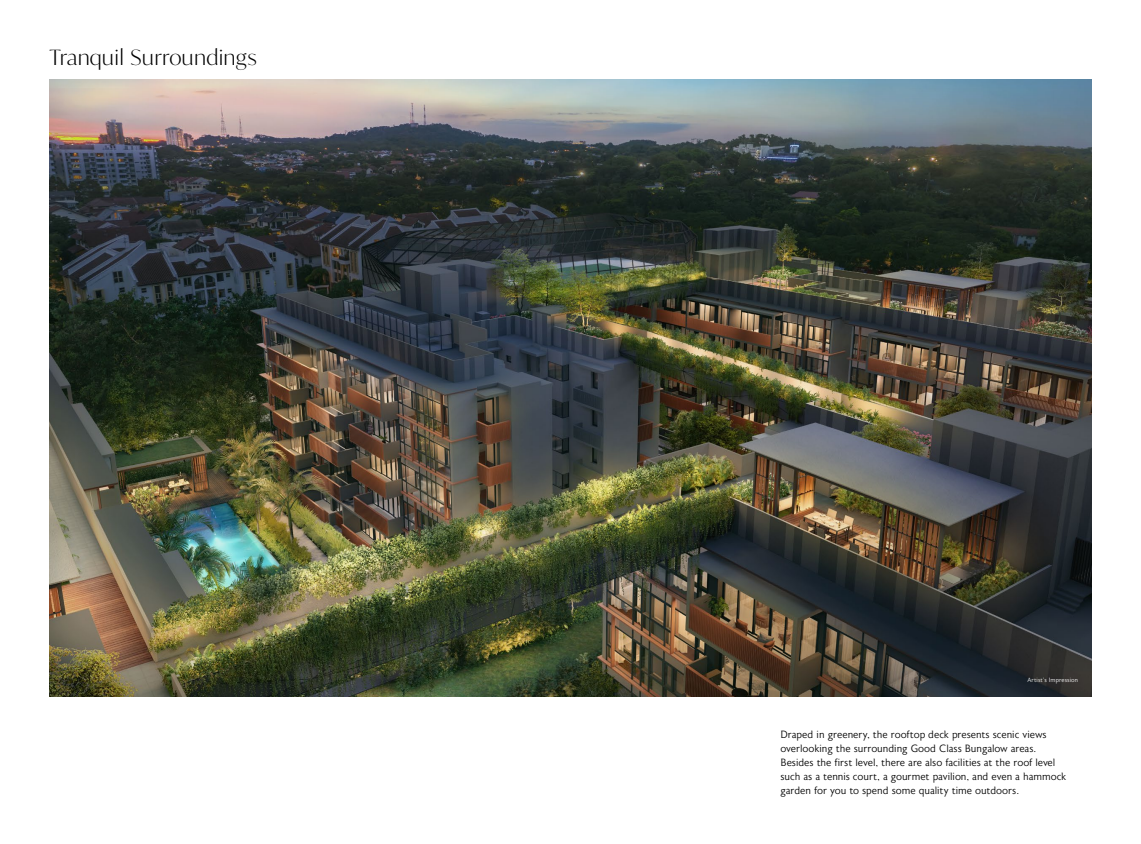
<style>
.page{position:relative;width:1141px;height:844px;background:#fff}
.page>*{position:absolute;margin:0;border:0;box-sizing:border-box;transform-origin:0 0}
.t1{font:300 21px "Ivy Mode";letter-spacing:.03em;color:#000}
.t2{font:300 10.5px/14px "Astoria";letter-spacing:-.015em;color:#000}
.t3{font:300 6.12px "Astoria";letter-spacing:.01em;color:#fff}
</style>
<div class="page">
<img style="left:50px;top:80px;width:1041px;height:616px">
<h1 class="t1" style="left:50px;top:43px;width:208px">Tranquil Surroundings</h1>
<p class="t3" style="left:1027px;top:676px;width:52px">Artist’s Impression</p>
<p class="t2" style="left:780px;top:728px;width:287px">Draped in greenery, the rooftop deck presents scenic views overlooking the surrounding Good Class Bungalow areas.<br>Besides the first level, there are also facilities at the roof level such as a tennis court, a gourmet pavilion, and even a hammock garden for you to spend some quality time outdoors.</p>
</div>
